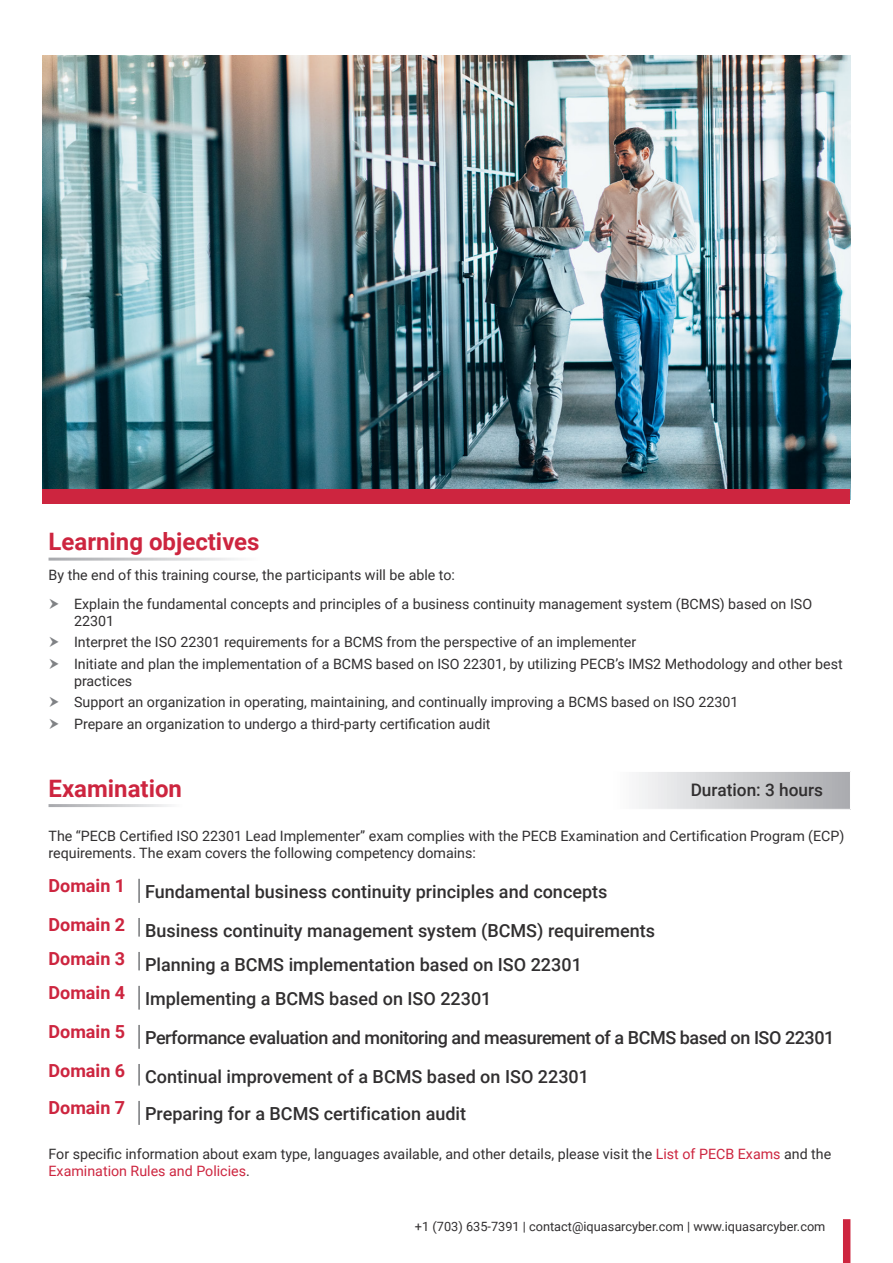
<style>
.page{position:relative;width:893px;height:1263px;background:#fff}
.page>*{position:absolute;margin:0;border:0;box-sizing:border-box;transform-origin:0 0}
.t1{font:700 24px "Roboto";color:#cd253f}
.Paragraph_Style_1{font:500 18px "Roboto";color:#312f30}
.Paragraph_Style_1-2{font:500 18px "Roboto";letter-spacing:-.025em;color:#312f30}
.t2{font:700 18px "Roboto";color:#cd253f}
.t3{font:500 17.25px "Roboto";color:#312f30}
.Bullet_Points{font:14.25px/17.1px "Roboto";color:#312f30}
.Bullet_Points-2{font:12.75px "Roboto";color:#312f30}
.s1{color:#cd253f}
</style>
<div class="page">
<img style="left:43px;top:55px;width:807px;height:434px">
<div style="left:43px;top:489px;width:807px;height:15px;background:#cd253f"></div>
<svg style="left:639px;top:772px;width:211px;height:37px;background:#cecfd1"></svg>
<hr style="left:138px;top:879px;width:2px;height:24px;background:#76787b">
<svg style="left:138px;top:918px;width:2px;height:19px"></svg>
<svg style="left:138px;top:952px;width:2px;height:19px"></svg>
<hr style="left:138px;top:986px;width:2px;height:24px;background:#76787b">
<hr style="left:138px;top:1025px;width:2px;height:24px;background:#76787b">
<hr style="left:138px;top:1064px;width:2px;height:22px;background:#76787b">
<hr style="left:138px;top:1101px;width:2px;height:24px;background:#76787b">
<div style="left:843px;top:1219px;width:7px;height:44px;background:#cd253f"></div>
<p class="t1" style="left:49px;top:525px;width:213px">Learning objectives</p>
<p class="Bullet_Points" style="left:49px;top:565px;width:408px">By the end of this training course, the participants will be able to:</p>
<p class="Bullet_Points" style="left:74px;top:595px;width:740px">Explain the fundamental concepts and principles of a business continuity management system (BCMS) based on ISO<br>22301</p>
<p class="Bullet_Points" style="left:74px;top:633px;width:564px">Interpret the ISO 22301 requirements for a BCMS from the perspective of an implementer</p>
<p class="Bullet_Points" style="left:74px;top:655px;width:770px">Initiate and plan the implementation of a BCMS based on ISO 22301, by utilizing PECB’s IMS2 Methodology and other best practices</p>
<p class="Bullet_Points" style="left:74px;top:693px;width:666px">Support an organization in operating, maintaining, and continually improving a BCMS based on ISO 22301</p>
<p class="Bullet_Points" style="left:74px;top:714px;width:418px">Prepare an organization to undergo a third-party certification audit</p>
<p class="t1" style="left:49px;top:771px;width:135px">Examination</p>
<p class="t3" style="left:691px;top:777px;width:134px">Duration: 3 hours</p>
<p class="Bullet_Points" style="left:49px;top:827px;width:797px;line-height:16.5px">The “PECB Certified ISO 22301 Lead Implementer” exam complies with the PECB Examination and Certification Program (ECP) requirements. The exam covers the following competency domains:</p>
<p class="t2" style="left:49px;top:873px;width:78px">Domain 1</p>
<p class="Paragraph_Style_1" style="left:145px;top:879px;width:464px">Fundamental business continuity principles and concepts</p>
<p class="t2" style="left:49px;top:912px;width:78px">Domain 2</p>
<p class="Paragraph_Style_1" style="left:145px;top:918px;width:511px">Business continuity management system (BCMS) requirements</p>
<p class="t2" style="left:49px;top:946px;width:78px">Domain 3</p>
<p class="Paragraph_Style_1" style="left:145px;top:952px;width:438px">Planning a BCMS implementation based on ISO 22301</p>
<p class="t2" style="left:49px;top:980px;width:78px">Domain 4</p>
<p class="Paragraph_Style_1" style="left:145px;top:985px;width:348px">Implementing a BCMS based on ISO 22301</p>
<p class="t2" style="left:49px;top:1019px;width:78px">Domain 5</p>
<p class="Paragraph_Style_1-2" style="left:145px;top:1024px;width:691px">Performance evaluation and monitoring and measurement of a BCMS based on ISO 22301</p>
<p class="t2" style="left:49px;top:1058px;width:78px">Domain 6</p>
<p class="Paragraph_Style_1" style="left:145px;top:1064px;width:445px">Continual improvement of a BCMS based on ISO 22301</p>
<p class="t2" style="left:49px;top:1095px;width:78px">Domain 7</p>
<p class="Paragraph_Style_1" style="left:145px;top:1100px;width:323px">Preparing for a BCMS certification audit</p>
<p class="Bullet_Points" style="left:49px;top:1145px;width:784px;line-height:16.5px">For specific information about exam type, languages available, and other details, please visit the <span class="s1">List of PECB Exams</span> and the<br><span class="s1">Examination Rules and Policies</span>.</p>
<p class="Bullet_Points-2" style="left:415px;top:1218px;width:412px">+1 (703) 635-7391 | contact@iquasarcyber.com | www.iquasarcyber.com</p>
</div>
